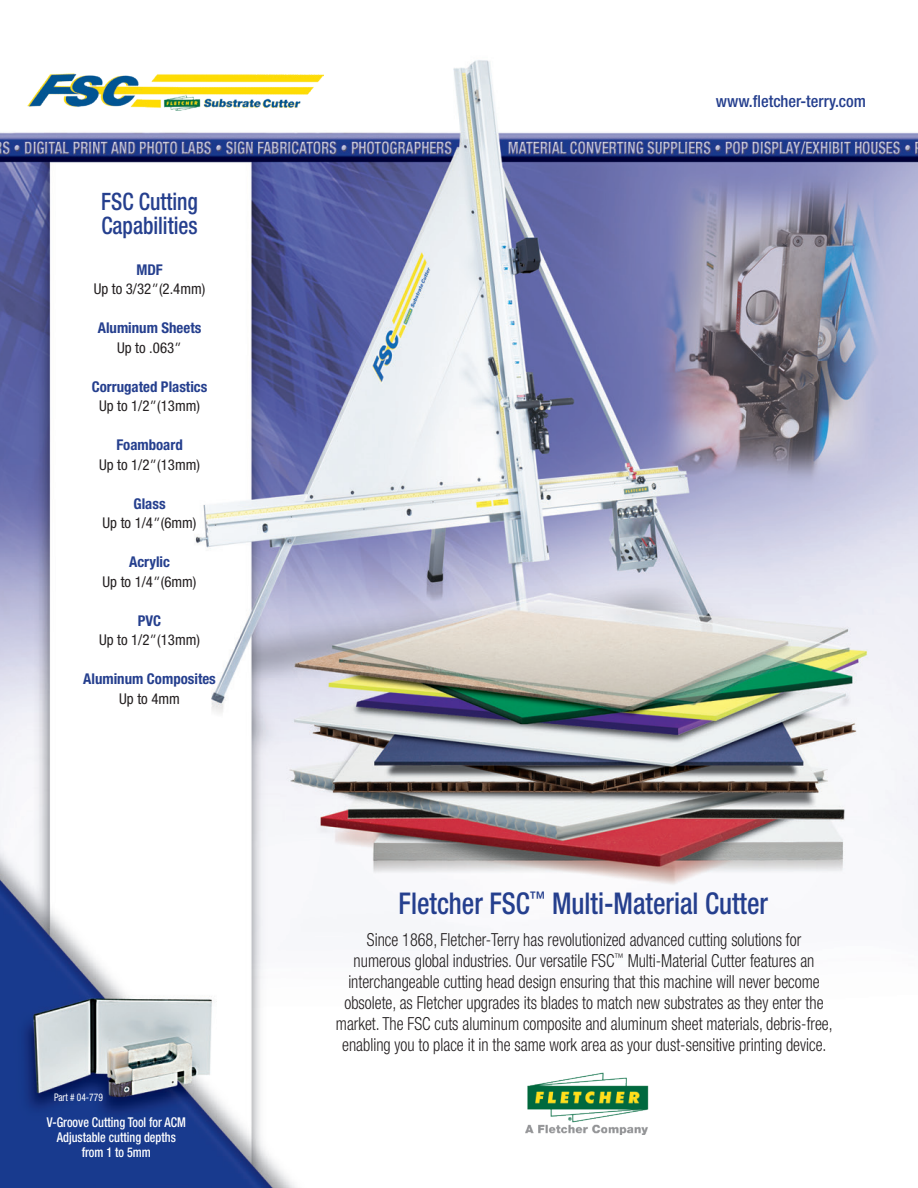
<style>
.page{position:relative;width:918px;height:1188px;background:#fff}
.page>*{position:absolute;margin:0;border:0;box-sizing:border-box;transform-origin:0 0}
.t1{font:500 condensed 30px "Helvetica Neue LT Std";color:#253f8e;scale:.9 1}
.t2{font:500 condensed 24px/24px "Helvetica Neue LT Std";color:#253f8e;scale:.9 1}
.t3{font:300 condensed 18px/21px "Helvetica Neue LT Std";color:#231f20;text-align:center;scale:.9 1}
.t4{font:500 condensed 16.5px "Helvetica Neue LT Std";color:#253f8e}
.t5{font:condensed 14.85px/19.5px "Helvetica Neue LT Std";color:#231f20;text-align:center}
.t6{font:700 condensed 14.85px/19.5px "Helvetica Neue LT Std";color:#253f8e;text-align:center}
.t7{font:500 condensed 13.5px/15px "Helvetica Neue LT Std";color:#fff;text-align:center;scale:.9 1}
.t8{font:condensed 10.5px "Helvetica Neue LT Std";color:#fff;scale:.9 1}
.s1{font-weight:700;color:#253f8e}
.s2{font-family:"Avenir";font-weight:300;font-stretch:normal}
.s3{font-weight:400;color:#231f20}
.s4{font-family:"Avenir";font-weight:300;font-stretch:normal;color:#231f20}
</style>
<div class="page">
<img style="left:0;top:60px;width:918px;height:1128px">
<img style="left:525px;top:1071px;width:125px;height:63px">
<img style="left:28px;top:73px;width:296px;height:37px">
<h2 class="t2" style="left:101px;top:189px;width:109px">FSC Cutting<br>Capabilities</h2>
<p class="t5" style="left:94px;top:260px;width:113px"><span class="s1">MDF<br></span>Up to 3/32<span class="s2">”</span>(2.4mm)</p>
<p class="t6" style="left:98px;top:318px;width:105px">Aluminum Sheets<br><span class="s3">Up to .063</span><span class="s4">”</span></p>
<p class="t6" style="left:92px;top:376px;width:117px">Corrugated Plastics<br><span class="s3">Up to 1/2</span><span class="s4">”</span><span class="s3">(13mm)</span></p>
<p class="t5" style="left:99px;top:435px;width:103px"><span class="s1">Foamboard<br></span>Up to 1/2<span class="s2">”</span>(13mm)</p>
<p class="t5" style="left:103px;top:494px;width:95px"><span class="s1">Glass<br></span>Up to 1/4<span class="s2">”</span>(6mm)</p>
<p class="t5" style="left:103px;top:552px;width:95px"><span class="s1">Acrylic<br></span>Up to 1/4<span class="s2">”</span>(6mm)</p>
<p class="t5" style="left:99px;top:611px;width:103px"><span class="s1">PVC<br></span>Up to 1/2<span class="s2">”</span>(13mm)</p>
<p class="t6" style="left:83px;top:669px;width:134px">Aluminum Composites</p>
<p class="t5" style="left:119px;top:689px;width:62px">Up to 4mm</p>
<p class="t8" style="left:54px;top:1092px;width:56px">Part # 04-779</p>
<p class="t7" style="left:47px;top:1115px;width:156px">V-Groove Cutting Tool for ACM<br>Adjustable cutting depths from 1 to 5mm</p>
<p class="t4" style="left:716px;top:92px;width:152px">www.fletcher-terry.com</p>
<h1 class="t1" style="left:399px;top:886px;width:412px">Fletcher FSC<sup>™</sup> Multi-Material Cutter</h1>
<p class="t3" style="left:336px;top:929px;width:554px">Since 1868, Fletcher-Terry has revolutionized advanced cutting solutions for<br>numerous global industries. Our versatile FSC<sup>™</sup> Multi-Material Cutter features an interchangeable cutting head design ensuring that this machine will never become obsolete, as Fletcher upgrades its blades to match new substrates as they enter the market. The FSC cuts aluminum composite and aluminum sheet materials, debris-free, enabling you to place it in the same work area as your dust-sensitive printing device.</p>
</div>
